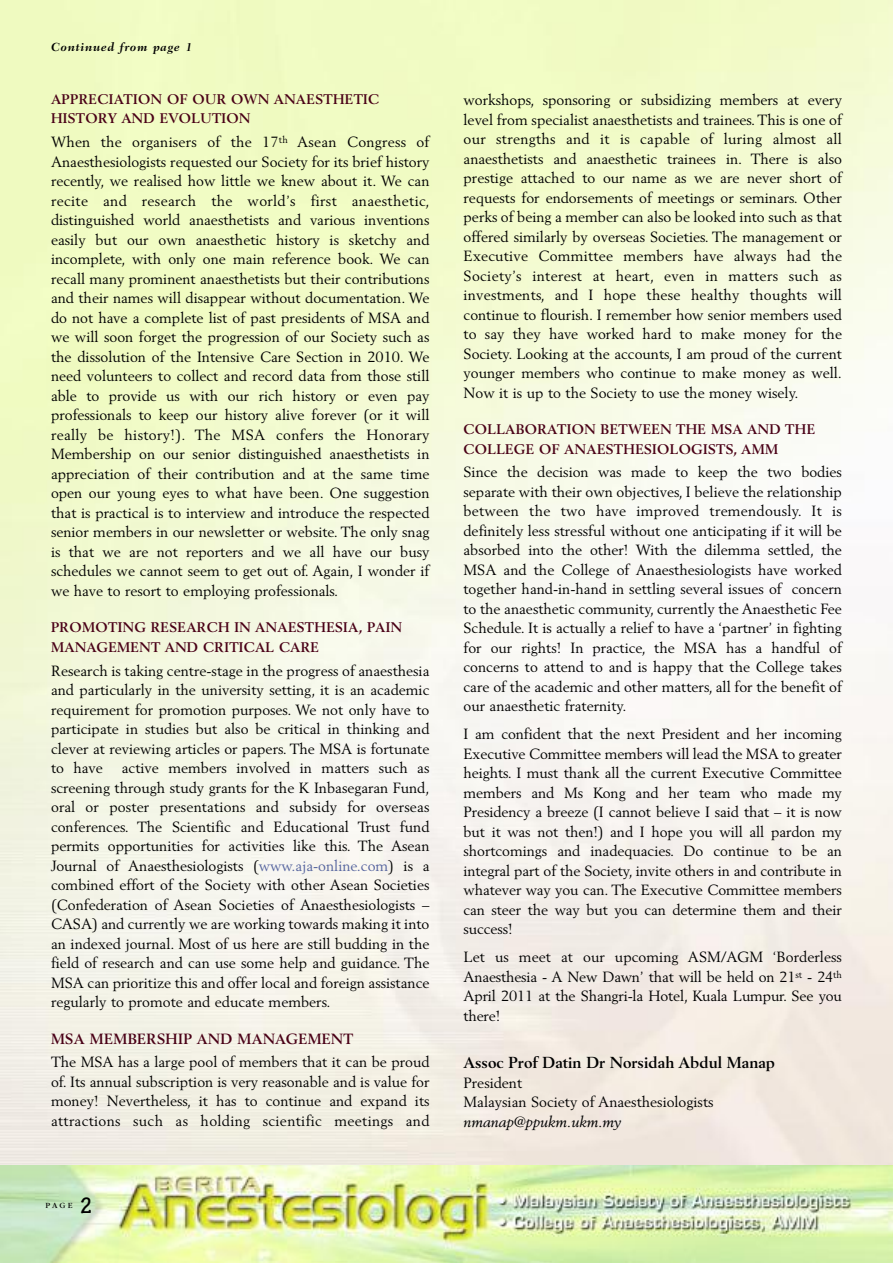
<style>
.page{position:relative;width:893px;height:1263px;background:#fff}
.page>*{position:absolute;margin:0;border:0;box-sizing:border-box;transform-origin:0 0}
.t1{font:700 condensed 24px "Tekton Pro";color:#000}
.t2{font:700 15.75px "Berling";color:#000}
.t3{font:14.7px/19.5px "Berling";color:#000;text-align:justify}
.t4{font:700 14.7px "Berling";letter-spacing:.03em;color:#490016}
.t5{font:italic 14.7px "Berling";color:#000}
.t6{font:700 13.8px/19.5px "Berling";letter-spacing:.03em;color:#490016}
.t7{font:italic 700 12px "Fairfield LT Std";letter-spacing:.06em;color:#000}
.t8{font:8.25px "ITC Garamond Std";color:#000}
.s1{color:#55649e}
</style>
<div class="page">
<img style="left:0;top:0;width:893px;height:1263px">
<p class="t7" style="left:51px;top:43px;width:143px">Continued from page 1</p>
<p class="t6" style="left:51px;top:90px;width:330px">APPRECIATION OF OUR OWN ANAESTHETIC<br>HISTORY AND EVOLUTION</p>
<p class="t3" style="left:51px;top:133px;width:380px">When the organisers of the 17<sup>th</sup> Asean Congress of Anaesthesiologists requested our Society for its brief history recently, we realised how little we knew about it. We can recite and research the world’s first anaesthetic, distinguished world anaesthetists and various inventions easily but our own anaesthetic history is sketchy and incomplete, with only one main reference book. We can recall many prominent anaesthetists but their contributions and their names will disappear without documentation. We do not have a complete list of past presidents of MSA and we will soon forget the progression of our Society such as the dissolution of the Intensive Care Section in 2010. We need volunteers to collect and record data from those still able to provide us with our rich history or even pay professionals to keep our history alive forever (or it will really be history!). The MSA confers the Honorary Membership on our senior distinguished anaesthetists in appreciation of their contribution and at the same time open our young eyes to what have been. One suggestion that is practical is to interview and introduce the respected senior members in our newsletter or website. The only snag is that we are not reporters and we all have our busy schedules we cannot seem to get out of. Again, I wonder if we have to resort to employing professionals.</p>
<p class="t6" style="left:51px;top:619px;width:352px">PROMOTING RESEARCH IN ANAESTHESIA, PAIN<br>MANAGEMENT AND CRITICAL CARE</p>
<p class="t3" style="left:51px;top:662px;width:380px">Research is taking centre-stage in the progress of anaesthesia and particularly in the university setting, it is an academic requirement for promotion purposes. We not only have to participate in studies but also be critical in thinking and clever at reviewing articles or papers. The MSA is fortunate to have</p>
<p class="t3" style="left:51px;top:759px;width:380px;text-indent:71px">active members involved in matters such as screening through study grants for the K Inbasegaran Fund, oral or poster presentations and subsidy for overseas conferences. The Scientific and Educational Trust fund permits opportunities for activities like this. The Asean Journal of Anaesthesiologists (<span class="s1">www.aja-online.com</span>) is a combined effort of the Society with other Asean Societies (Confederation of Asean Societies of Anaesthesiologists – CASA) and currently we are working towards making it into an indexed journal. Most of us here are still budding in the field of research and can use some help and guidance. The MSA can prioritize this and offer local and foreign assistance regularly to promote and educate members.</p>
<p class="t4" style="left:51px;top:1032px;width:304px">MSA MEMBERSHIP AND MANAGEMENT</p>
<p class="t3" style="left:51px;top:1053px;width:380px">The MSA has a large pool of members that it can be proud of. Its annual subscription is very reasonable and is value for money! Nevertheless, it has to continue and expand its attractions such as holding scientific meetings and</p>
<p class="t8" style="left:46px;top:1202px;width:29px">PAGE</p>
<h1 class="t1" style="left:80px;top:1196px;width:14px">2</h1>
<p class="t3" style="left:464px;top:91px;width:380px">workshops, sponsoring or subsidizing members at every level from specialist anaesthetists and trainees. This is one of our strengths and it is capable of luring almost all anaesthetists and anaesthetic trainees in. There is also prestige attached to our name as we are never short of requests for endorsements of meetings or seminars. Other perks of being a member can also be looked into such as that offered similarly by overseas Societies. The management or Executive Committee members have always had the Society’s interest at heart, even in matters such as investments, and I hope these healthy thoughts will continue to flourish. I remember how senior members used to say they have worked hard to make money for the Society. Looking at the accounts, I am proud of the current younger members who continue to make money as well.<br>Now it is up to the Society to use the money wisely.</p>
<p class="t6" style="left:463px;top:420px;width:353px">COLLABORATION BETWEEN THE MSA AND THE<br>COLLEGE OF ANAESTHESIOLOGISTS, AMM</p>
<p class="t3" style="left:463px;top:464px;width:380px">Since the decision was made to keep the two bodies separate with their own objectives, I believe the relationship between the two have improved tremendously. It is definitely less stressful without one anticipating if it will be absorbed into the other! With the dilemma settled, the MSA and the College of Anaesthesiologists have worked together hand-in-hand in settling several issues of concern to the anaesthetic community, currently the Anaesthetic Fee Schedule. It is actually a relief to have a ‘partner’ in fighting for our rights! In practice, the MSA has a handful of concerns to attend to and is happy that the College takes care of the academic and other matters, all for the benefit of our anaesthetic fraternity.</p>
<p class="t3" style="left:463px;top:726px;width:380px">I am confident that the next President and her incoming Executive Committee members will lead the MSA to greater heights. I must thank all the current Executive Committee members and Ms Kong and her team who made my Presidency a breeze (I cannot believe I said that – it is now but it was not then!) and I hope you will all pardon my shortcomings and inadequacies. Do continue to be an integral part of the Society, invite others in and contribute in whatever way you can. The Executive Committee members can steer the way but you can determine them and their success!</p>
<p class="t3" style="left:463px;top:949px;width:380px">Let us meet at our upcoming ASM/AGM ‘Borderless Anaesthesia - A New Dawn’ that will be held on 21<sup>st</sup> - 24<sup>th </sup>April 2011 at the Shangri-la Hotel, Kuala Lumpur. See you there!</p>
<p class="t2" style="left:463px;top:1056px;width:313px">Assoc Prof Datin Dr Norsidah Abdul Manap</p>
<p class="t3" style="left:463px;top:1074px;width:252px">President<br>Malaysian Society of Anaesthesiologists</p>
<p class="t5" style="left:463px;top:1115px;width:159px">nmanap@ppukm.ukm.my</p>
</div>
